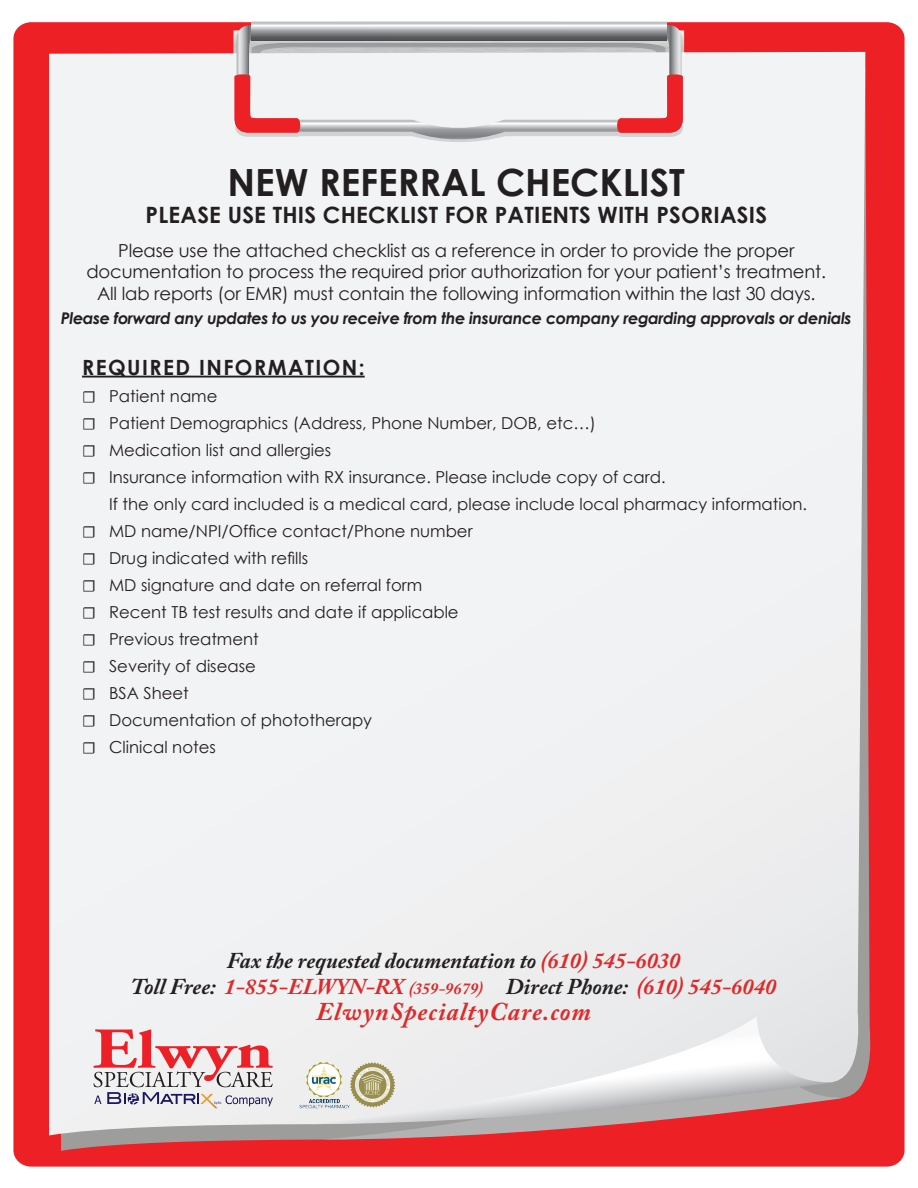
<style>
.page{position:relative;width:918px;height:1188px;background:#fff}
.page>*{position:absolute;margin:0;border:0;box-sizing:border-box;transform-origin:0 0}
.t1{font:700 37.5px "Century Gothic";color:#231f20}
.t2{font:italic 700 25.5px "Adobe Caslon Pro";letter-spacing:.04em;color:#dd2a2a}
.t3{font:italic 700 22.5px "Adobe Caslon Pro";color:#dd2a2a}
.t4{font:700 22.5px "Century Gothic";letter-spacing:.01em;color:#231f20}
.t5{font:italic 700 22.5px "Adobe Caslon Pro";color:#231f20}
.t6{font:700 21px "Century Gothic";letter-spacing:.07em;color:#231f20}
.t7{font:18px "Century Gothic";letter-spacing:-.01em;color:#231f20}
.t8{font:16.5px "Century Gothic";color:#231f20}
.t9{font:italic 700 16.2px "Century Gothic";letter-spacing:-.025em;color:#231f20}
.s1{font-family:"Minion Pro"}
.s2{color:#dd2a2a}
.s3{color:#231f20}
.s4{font-size:16.5px}
</style>
<div class="page">
<div style="left:13px;top:22px;width:892px;height:1145px;background:#ed2026;border-radius:17px"></div>
<svg style="left:323px;top:1135px;width:521px;height:5px"></svg>
<div style="left:49px;top:52px;width:816px;height:1083px;background:#f2f3f4"></div>
<svg style="left:311px;top:1017px;width:521px;height:107px;background:#e1d8da"></svg>
<svg style="left:220px;top:25px;width:469px;height:119px;background:#e4d5d6"></svg>
<svg style="left:251px;top:21px;width:416px;height:20px;background:#9e9ea1"></svg>
<hr style="left:82px;top:376px;width:283px;height:2px;background:#231f20">
<img style="left:292px;top:1062px;width:57px;height:47px">
<img style="left:349px;top:1061px;width:48px;height:48px">
<svg style="left:94px;top:1029px;width:179px;height:79px;background:#ddb9be"></svg>
<p class="t1" style="left:228px;top:154px;width:459px">NEW REFERRAL CHECKLIST</p>
<p class="t4" style="left:146px;top:198px;width:623px">PLEASE USE THIS CHECKLIST FOR PATIENTS WITH PSORIASIS</p>
<p class="t7" style="left:118px;top:238px;width:678px">Please use the attached checklist as a reference in order to provide the proper</p>
<p class="t7" style="left:87px;top:259px;width:741px">documentation to process the required prior authorization for your patient’s treatment.</p>
<p class="t7" style="left:97px;top:281px;width:720px">All lab reports (or EMR) must contain the following information within the last 30 days.</p>
<p class="t9" style="left:61px;top:306px;width:792px">Please forward any updates to us you receive from the insurance company regarding approvals or denials</p>
<p class="t6" style="left:82px;top:351px;width:284px">REQUIRED INFORMATION:</p>
<p class="t8" style="left:82px;top:384px;width:137px"><span class="s1">☐</span> Patient name</p>
<p class="t8" style="left:82px;top:411px;width:515px"><span class="s1">☐</span> Patient Demographics (Address, Phone Number, DOB, etc…)</p>
<p class="t8" style="left:82px;top:438px;width:251px"><span class="s1">☐</span> Medication list and allergies</p>
<p class="t8" style="left:82px;top:465px;width:585px"><span class="s1">☐</span> Insurance information with RX insurance. Please include copy of card.</p>
<p class="t8" style="left:109px;top:492px;width:700px">If the only card included is a medical card, please include local pharmacy information.</p>
<p class="t8" style="left:82px;top:519px;width:392px"><span class="s1">☐</span> MD name/NPI/Office contact/Phone number</p>
<p class="t8" style="left:82px;top:546px;width:228px"><span class="s1">☐</span> Drug indicated with refills</p>
<p class="t8" style="left:82px;top:573px;width:342px"><span class="s1">☐</span> MD signature and date on referral form</p>
<p class="t8" style="left:82px;top:600px;width:378px"><span class="s1">☐</span> Recent TB test results and date if applicable</p>
<p class="t8" style="left:82px;top:627px;width:178px"><span class="s1">☐</span> Previous treatment</p>
<p class="t8" style="left:82px;top:654px;width:175px"><span class="s1">☐</span> Severity of disease</p>
<p class="t8" style="left:82px;top:681px;width:108px"><span class="s1">☐</span> BSA Sheet</p>
<p class="t8" style="left:82px;top:708px;width:292px"><span class="s1">☐</span> Documentation of phototherapy</p>
<p class="t8" style="left:82px;top:735px;width:135px"><span class="s1">☐</span> Clinical notes</p>
<p class="t5" style="left:227px;top:947px;width:455px">Fax the requested documentation to <span class="s2">(610) 545-6030</span></p>
<p class="t3" style="left:131px;top:973px;width:647px"><span class="s3">Toll Free:</span> 1-855-ELWYN-RX <span class="s4">(359-9679)</span> <span class="s3">Direct Phone:</span> (610) 545-6040</p>
<p class="t2" style="left:316px;top:997px;width:277px">ElwynSpecialtyCare.com</p>
</div>
